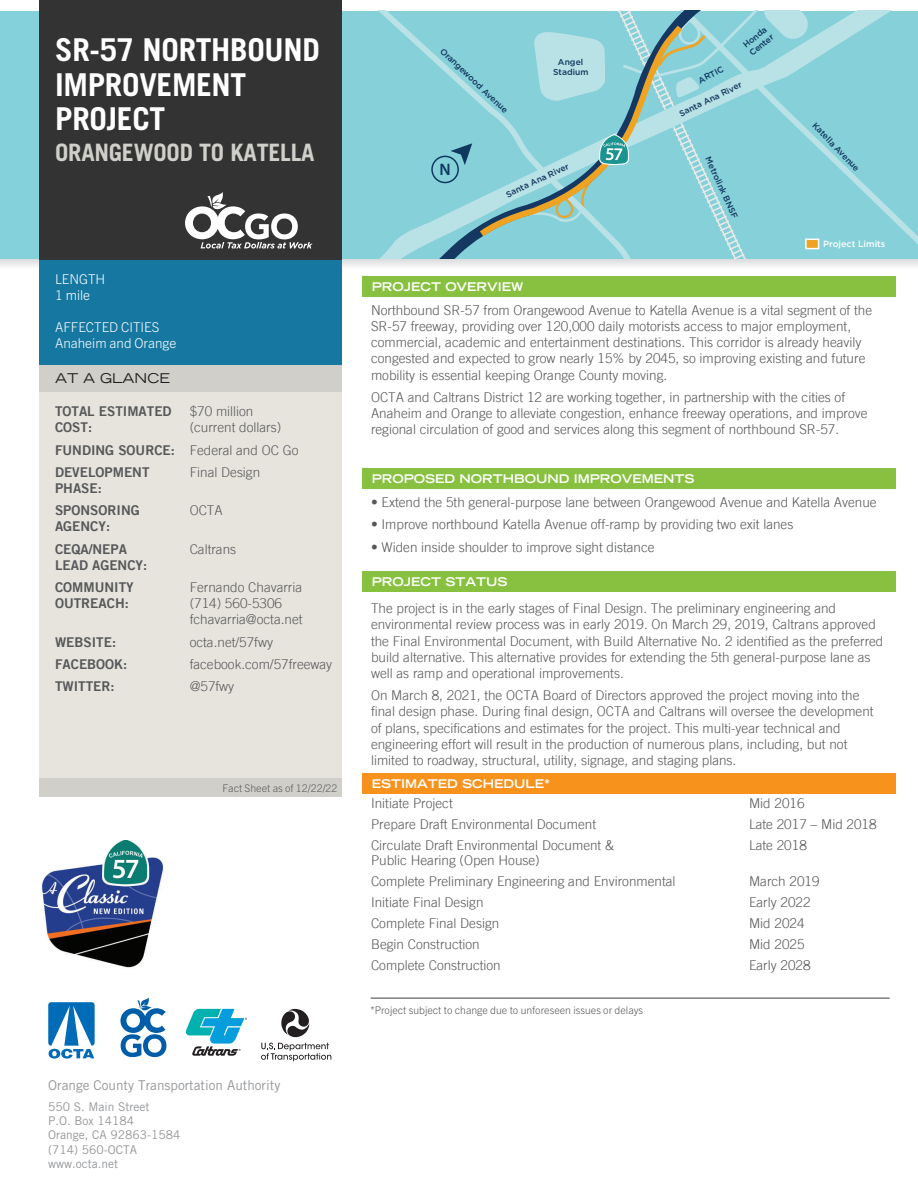
<style>
.page{position:relative;width:918px;height:1188px;background:#fff}
.page>*{position:absolute;margin:0;border:0;box-sizing:border-box;transform-origin:0 0}
.t1{font:700 31.5px/34.5px "Trade Gothic";letter-spacing:-.01em;color:#fff}
.t2{font:700 24px "Trade Gothic";letter-spacing:-.01em;color:#d0cfca}
.t3{font:600 16.65px "Myriad Pro";color:#0f385f}
.t4{font:300 13.5px/16.2px "Trade Gothic LT";color:#59595b}
.t5{font:300 13.5px/16.2px "Trade Gothic LT";color:#57585a}
.t6{font:13.5px/22.2px "Trade Gothic LT Bold Two";color:#57585a}
.t7{font:300 13.5px/16.2px "Trade Gothic Next LT Pro";color:#fff}
.t8{font:13.5px "Trade Gothic";color:#95979a}
.t9{font:expanded 13.5px "Trade Gothic LH";color:#231f20}
.t10{font:700 expanded 12px "Trade Gothic LH";color:#fff}
.t11{font:12px/14.4px "Trade Gothic";color:#95979a}
.t12{font:300 10.5px "Trade Gothic Next LT Pro";color:#57585a}
.t13{font:300 10.5px "Trade Gothic Next LT Pro";color:#59595b}
.t14{font:500 9px "Gotham HTF";color:#fff}
.t15{font:500 8.55px "Gotham HTF";color:#13385f}
.t16{font:500 8.55px/10.2px "Gotham HTF";color:#0f385f}
</style>
<div class="page">
<div style="left:315px;top:11px;width:603px;height:249px;background:#85d0d9"></div>
<svg style="left:809px;top:11px;width:109px;height:239px"></svg>
<svg style="left:394px;top:17px;width:118px;height:243px"></svg>
<svg style="left:473px;top:19px;width:39px;height:223px"></svg>
<div style="left:805px;top:239px;width:14px;height:10px;background:#eea422;border:1px solid #fff"></div>
<div style="left:431px;top:156px;width:28px;height:27px;border:1px solid #0f385f;border-radius:50%"></div>
<svg style="left:450px;top:143px;width:22px;height:22px"></svg>
<svg style="left:512px;top:11px;width:297px;height:249px"></svg>
<div style="left:0;top:11px;width:336px;height:249px;background:#84d1db"></div>
<div style="left:362px;top:276px;width:533px;height:20px;background:#87c13f"></div>
<div style="left:39px;top:155px;width:303px;height:211px;background:#1678a1"></div>
<div style="left:39px;top:0;width:303px;height:260px;background:#323332"></div>
<div style="left:39px;top:365px;width:303px;height:415px;background:#e6e4dd"></div>
<div style="left:39px;top:365px;width:303px;height:27px;background:#d0cfca"></div>
<div style="left:362px;top:469px;width:533px;height:20px;background:#87c13f"></div>
<svg style="left:48px;top:1002px;width:47px;height:57px"></svg>
<svg style="left:186px;top:1009px;width:61px;height:47px"></svg>
<img style="left:42px;top:841px;width:122px;height:127px">
<div style="left:39px;top:778px;width:303px;height:19px;background:#d0cfca"></div>
<div style="left:362px;top:773px;width:533px;height:20px;background:#f7931d"></div>
<div style="left:362px;top:572px;width:533px;height:20px;background:#87c13f"></div>
<hr style="left:371px;top:998px;width:519px;height:1px;background:#413f41">
<svg style="left:120px;top:997px;width:46px;height:60px"></svg>
<svg style="left:185px;top:192px;width:128px;height:57px"></svg>
<svg style="left:261px;top:1009px;width:70px;height:52px"></svg>
<h1 class="t1" style="left:55px;top:32px;width:266px">SR-57 NORTHBOUND<br>IMPROVEMENT<br>PROJECT</h1>
<h2 class="t2" style="left:55px;top:138px;width:261px">ORANGEWOOD TO KATELLA</h2>
<p class="t7" style="left:55px;top:270px;width:52px">LENGTH<br>1 mile</p>
<p class="t7" style="left:55px;top:318px;width:123px">AFFECTED CITIES<br>Anaheim and Orange</p>
<h4 class="t9" style="left:55px;top:369px;width:116px">AT A GLANCE</h4>
<p class="t6" style="left:55px;top:403px;width:118px;line-height:16.2px">TOTAL ESTIMATED<br>COST:</p>
<p class="t6" style="left:55px;top:438px;width:121px">FUNDING SOURCE:<br>DEVELOPMENT</p>
<p class="t6" style="left:55px;top:477px;width:86px">PHASE:<br>SPONSORING</p>
<p class="t6" style="left:55px;top:515px;width:73px">AGENCY:<br>CEQA/NEPA</p>
<p class="t6" style="left:55px;top:554px;width:94px">LEAD AGENCY:<br>COMMUNITY</p>
<p class="t6" style="left:55px;top:592px;width:75px">OUTREACH:</p>
<p class="t6" style="left:55px;top:630px;width:74px">WEBSITE:<br>FACEBOOK:<br>TWITTER:</p>
<h4 class="t4" style="left:190px;top:403px;width:93px">$70 million (current dollars)</h4>
<p class="t4" style="left:190px;top:438px;width:110px;line-height:22.2px">Federal and OC Go<br>Final Design</p>
<p class="t4" style="left:190px;top:502px;width:35px">OCTA</p>
<p class="t4" style="left:190px;top:540px;width:48px">Caltrans</p>
<p class="t4" style="left:190px;top:579px;width:114px">Fernando Chavarria (714) 560-5306 fchavarria@octa.net</p>
<p class="t4" style="left:190px;top:630px;width:144px;line-height:22.2px">octa.net/57fwy facebook.com/57freeway</p>
<p class="t4" style="left:190px;top:678px;width:46px">@57fwy</p>
<p class="t13" style="left:222px;top:781px;width:117px">Fact Sheet as of 12/22/22</p>
<h4 class="t8" style="left:48px;top:1077px;width:234px">Orange County Transportation Authority</h4>
<p class="t11" style="left:48px;top:1099px;width:134px">550 S. Main Street<br>P.O. Box 14184<br>Orange, CA 92863-1584 (714) 560-OCTA www.octa.net</p>
<p class="t15" style="left:445px;top:46px;width:91px;rotate:44deg">Orangewood Avenue</p>
<p class="t16" style="left:741px;top:42px;width:30px;rotate:-40deg">Honda<br>Center</p>
<p class="t16" style="left:558px;top:57px;width:27px;rotate:-1deg">Angel</p>
<p class="t16" style="left:553px;top:67px;width:37px;rotate:-1deg">Stadium</p>
<p class="t16" style="left:696px;top:76px;width:29px;rotate:-27deg">ARTIC</p>
<p class="t15" style="left:678px;top:110px;width:70px;rotate:-26deg">Santa Ana River</p>
<h3 class="t3" style="left:440px;top:159px;width:13px">N</h3>
<p class="t15" style="left:504px;top:190px;width:70px;rotate:-25deg">Santa Ana River</p>
<h5 class="t10" style="left:372px;top:279px;width:153px">PROJECT OVERVIEW</h5>
<p class="t15" style="left:713px;top:155px;width:68px;rotate:66deg">Metrolink BNSF</p>
<p class="t15" style="left:817px;top:121px;width:65px;rotate:46deg">Katella Avenue</p>
<p class="t14" style="left:823px;top:238px;width:64px">Project Limits</p>
<h4 class="t5" style="left:371px;top:302px;width:503px">Northbound SR-57 from Orangewood Avenue to Katella Avenue is a vital segment of the SR-57 freeway, providing over 120,000 daily motorists access to major employment, commercial, academic and entertainment destinations. This corridor is already heavily congested and expected to grow nearly 15% by 2045, so improving existing and future mobility is essential keeping Orange County moving.</h4>
<p class="t5" style="left:371px;top:389px;width:498px">OCTA and Caltrans District 12 are working together, in partnership with the cities of<br>Anaheim and Orange to alleviate congestion, enhance freeway operations, and improve regional circulation of good and services along this segment of northbound SR-57.</p>
<h5 class="t10" style="left:372px;top:471px;width:324px">PROPOSED NORTHBOUND IMPROVEMENTS</h5>
<p class="t5" style="left:371px;top:494px;width:507px">• Extend the 5th general-purpose lane between Orangewood Avenue and Katella Avenue</p>
<p class="t5" style="left:371px;top:516px;width:424px">• Improve northbound Katella Avenue off-ramp by providing two exit lanes</p>
<p class="t5" style="left:371px;top:539px;width:285px">• Widen inside shoulder to improve sight distance</p>
<h5 class="t10" style="left:372px;top:574px;width:137px">PROJECT STATUS</h5>
<p class="t4" style="left:371px;top:600px;width:514px">The project is in the early stages of Final Design. The preliminary engineering and environmental review process was in early 2019. On March 29, 2019, Caltrans approved the Final Environmental Document, with Build Alternative No. 2 identified as the preferred build alternative. This alternative provides for extending the 5th general-purpose lane as well as ramp and operational improvements.</p>
<h4 class="t4" style="left:371px;top:687px;width:504px">On March 8, 2021, the OCTA Board of Directors approved the project moving into the final design phase. During final design, OCTA and Caltrans will oversee the development of plans, specifications and estimates for the project. This multi-year technical and engineering effort will result in the production of numerous plans, including, but not limited to roadway, structural, utility, signage, and staging plans.</h4>
<h5 class="t10" style="left:372px;top:776px;width:180px">ESTIMATED SCHEDULE*</h5>
<p class="t4" style="left:371px;top:795px;width:83px">Initiate Project</p>
<p class="t4" style="left:749px;top:795px;width:57px">Mid 2016</p>
<h4 class="t4" style="left:371px;top:816px;width:227px">Prepare Draft Environmental Document</h4>
<p class="t4" style="left:749px;top:816px;width:129px">Late 2017 – Mid 2018</p>
<h4 class="t4" style="left:371px;top:837px;width:245px">Circulate Draft Environmental Document &amp;</h4>
<p class="t4" style="left:749px;top:837px;width:59px">Late 2018</p>
<h4 class="t4" style="left:371px;top:852px;width:170px">Public Hearing (Open House)</h4>
<p class="t4" style="left:371px;top:873px;width:306px">Complete Preliminary Engineering and Environmental</p>
<p class="t4" style="left:749px;top:873px;width:72px">March 2019</p>
<h4 class="t4" style="left:371px;top:894px;width:114px">Initiate Final Design</h4>
<p class="t4" style="left:749px;top:894px;width:63px">Early 2022</p>
<h4 class="t4" style="left:371px;top:915px;width:130px">Complete Final Design</h4>
<p class="t4" style="left:749px;top:915px;width:57px">Mid 2024</p>
<h4 class="t4" style="left:371px;top:936px;width:110px">Begin Construction</h4>
<p class="t4" style="left:749px;top:936px;width:57px">Mid 2025</p>
<h4 class="t4" style="left:371px;top:957px;width:131px">Complete Construction</h4>
<p class="t4" style="left:749px;top:957px;width:63px">Early 2028</p>
<p class="t12" style="left:371px;top:1003px;width:274px">*Project subject to change due to unforeseen issues or delays</p>
</div>
